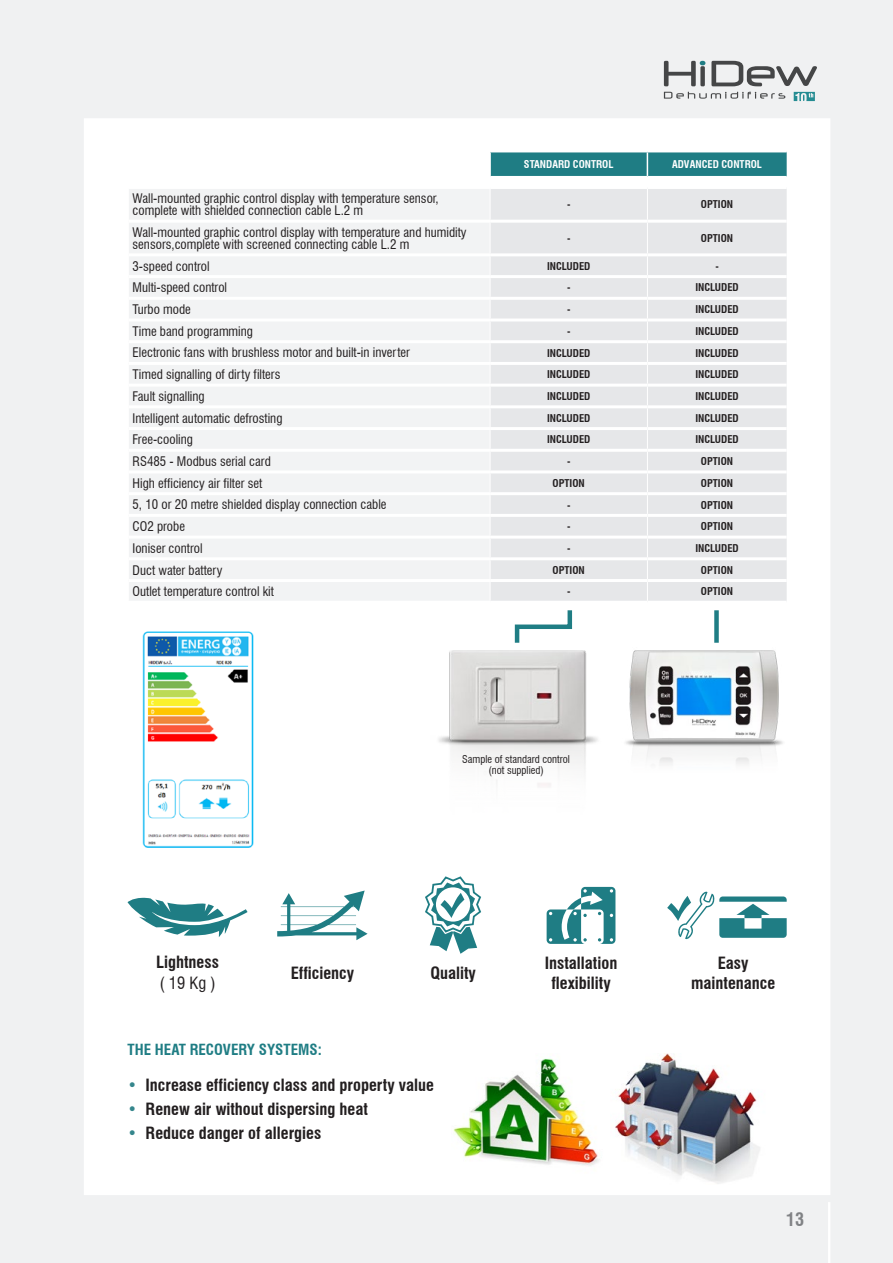
<style>
.page{position:relative;width:893px;height:1263px;background:#f0f1f2}
.page>*{position:absolute;margin:0;border:0;box-sizing:border-box;transform-origin:0 0}
.t1{font:700 condensed 18px "Swiss 721 BT";color:#808285}
.t2{font:700 condensed 16.5px/19.5px "Swiss 721 BT";color:#231f20;text-align:center}
.t3{font:condensed 16.5px "Swiss 721 BT";color:#231f20}
.t4{font:700 condensed 15px "Swiss 721 BT";color:#1f7d84}
.t5{font:condensed 12.9px/12px "Swiss 721 BT";color:#231f20}
.t6{font:700 condensed 10.5px "Swiss 721 BT";color:#231f20}
.t7{font:condensed 10.5px/11.4px "Swiss 721 BT";color:#231f20;text-align:center}
.t8{font:700 condensed 10.5px "Swiss 721 BT";color:#fff}
.s1{font-weight:400;color:#35868c}
</style>
<div class="page">
<div style="left:84px;top:118px;width:746px;height:1077px;background:#fff"></div>
<hr style="left:828px;top:1202px;width:2px;height:61px;background:#fff">
<svg style="left:664px;top:92px;width:121px;height:7px"></svg>
<svg style="left:664px;top:61px;width:41px;height:25px"></svg>
<svg style="left:711px;top:61px;width:106px;height:25px"></svg>
<svg style="left:794px;top:92px;width:21px;height:9px"></svg>
<img style="left:438px;top:650px;width:160px;height:137px">
<svg style="left:514px;top:610px;width:59px;height:33px"></svg>
<div style="left:714px;top:610px;width:5px;height:33px;background:#1f7d84"></div>
<img style="left:625px;top:650px;width:158px;height:115px">
<img style="left:142px;top:631px;width:112px;height:217px">
<svg style="left:128px;top:898px;width:120px;height:39px"></svg>
<svg style="left:425px;top:876px;width:56px;height:78px"></svg>
<svg style="left:667px;top:891px;width:120px;height:49px"></svg>
<svg style="left:277px;top:890px;width:91px;height:50px"></svg>
<svg style="left:547px;top:887px;width:68px;height:57px"></svg>
<div style="left:129px;top:189px;width:360px;height:411px;background:#f2f3f4"></div>
<div style="left:491px;top:189px;width:296px;height:412px;background:#e6e7e9"></div>
<svg style="left:490px;top:152px;width:297px;height:24px;background:#258087"></svg>
<hr style="left:647px;top:189px;width:1px;height:31px;background:#fff">
<hr style="left:647px;top:223px;width:1px;height:30px;background:#fff">
<svg style="left:490px;top:256px;width:1px;height:345px"></svg>
<svg style="left:647px;top:256px;width:1px;height:345px"></svg>
<hr style="left:129px;top:220px;width:361px;height:3px;background:#fff">
<hr style="left:490px;top:220px;width:157px;height:3px;background:#fff">
<hr style="left:647px;top:220px;width:140px;height:3px;background:#fff">
<hr style="left:129px;top:253px;width:361px;height:3px;background:#fff">
<hr style="left:490px;top:253px;width:157px;height:3px;background:#fff">
<hr style="left:647px;top:253px;width:140px;height:3px;background:#fff">
<hr style="left:129px;top:275px;width:361px;height:3px;background:#fff">
<hr style="left:490px;top:275px;width:157px;height:3px;background:#fff">
<hr style="left:647px;top:275px;width:140px;height:3px;background:#fff">
<hr style="left:129px;top:297px;width:361px;height:3px;background:#fff">
<hr style="left:490px;top:297px;width:157px;height:3px;background:#fff">
<hr style="left:647px;top:297px;width:140px;height:3px;background:#fff">
<hr style="left:129px;top:318px;width:361px;height:3px;background:#fff">
<hr style="left:490px;top:318px;width:157px;height:3px;background:#fff">
<hr style="left:647px;top:318px;width:140px;height:3px;background:#fff">
<hr style="left:129px;top:340px;width:361px;height:3px;background:#fff">
<hr style="left:490px;top:340px;width:157px;height:3px;background:#fff">
<hr style="left:647px;top:340px;width:140px;height:3px;background:#fff">
<hr style="left:129px;top:362px;width:361px;height:3px;background:#fff">
<hr style="left:490px;top:362px;width:157px;height:3px;background:#fff">
<hr style="left:647px;top:362px;width:140px;height:3px;background:#fff">
<hr style="left:129px;top:384px;width:361px;height:3px;background:#fff">
<hr style="left:490px;top:384px;width:157px;height:3px;background:#fff">
<hr style="left:647px;top:384px;width:140px;height:3px;background:#fff">
<hr style="left:129px;top:405px;width:361px;height:3px;background:#fff">
<hr style="left:490px;top:405px;width:157px;height:3px;background:#fff">
<hr style="left:647px;top:405px;width:140px;height:3px;background:#fff">
<hr style="left:129px;top:427px;width:361px;height:3px;background:#fff">
<hr style="left:490px;top:427px;width:157px;height:3px;background:#fff">
<hr style="left:647px;top:427px;width:140px;height:3px;background:#fff">
<hr style="left:129px;top:449px;width:361px;height:3px;background:#fff">
<hr style="left:490px;top:449px;width:157px;height:3px;background:#fff">
<hr style="left:647px;top:449px;width:140px;height:3px;background:#fff">
<hr style="left:129px;top:470px;width:361px;height:3px;background:#fff">
<hr style="left:490px;top:470px;width:157px;height:3px;background:#fff">
<hr style="left:647px;top:470px;width:140px;height:3px;background:#fff">
<hr style="left:129px;top:492px;width:361px;height:3px;background:#fff">
<hr style="left:490px;top:492px;width:157px;height:3px;background:#fff">
<hr style="left:647px;top:492px;width:140px;height:3px;background:#fff">
<hr style="left:129px;top:514px;width:361px;height:3px;background:#fff">
<hr style="left:490px;top:514px;width:157px;height:3px;background:#fff">
<hr style="left:647px;top:514px;width:140px;height:3px;background:#fff">
<hr style="left:129px;top:536px;width:361px;height:3px;background:#fff">
<hr style="left:490px;top:536px;width:157px;height:3px;background:#fff">
<hr style="left:647px;top:536px;width:140px;height:3px;background:#fff">
<hr style="left:129px;top:557px;width:361px;height:3px;background:#fff">
<hr style="left:490px;top:557px;width:157px;height:3px;background:#fff">
<hr style="left:647px;top:557px;width:140px;height:3px;background:#fff">
<hr style="left:129px;top:579px;width:361px;height:3px;background:#fff">
<hr style="left:490px;top:579px;width:157px;height:3px;background:#fff">
<hr style="left:647px;top:579px;width:140px;height:3px;background:#fff">
<img style="left:615px;top:1053px;width:145px;height:131px">
<img style="left:453px;top:1058px;width:146px;height:108px">
<p class="t8" style="left:524px;top:158px;width:91px">STANDARD CONTROL</p>
<p class="t8" style="left:672px;top:158px;width:91px">ADVANCED CONTROL</p>
<p class="t5" style="left:133px;top:192px;width:308px">Wall-mounted graphic control display with temperature sensor, complete with shielded connection cable L.2 m</p>
<p class="t6" style="left:567px;top:198px;width:5px">-</p>
<p class="t6" style="left:701px;top:198px;width:34px">OPTION</p>
<p class="t5" style="left:133px;top:226px;width:336px">Wall-mounted graphic control display with temperature and humidity sensors,complete with screened connecting cable L.2 m</p>
<p class="t6" style="left:567px;top:232px;width:5px">-</p>
<p class="t6" style="left:701px;top:232px;width:34px">OPTION</p>
<p class="t5" style="left:133px;top:260px;width:79px">3-speed control</p>
<p class="t6" style="left:547px;top:260px;width:45px">INCLUDED</p>
<p class="t6" style="left:715px;top:260px;width:5px">-</p>
<p class="t5" style="left:133px;top:282px;width:96px">Multi-speed control</p>
<p class="t6" style="left:567px;top:281px;width:5px">-</p>
<p class="t6" style="left:695px;top:281px;width:45px">INCLUDED</p>
<p class="t5" style="left:133px;top:303px;width:60px">Turbo mode</p>
<p class="t6" style="left:567px;top:303px;width:5px">-</p>
<p class="t6" style="left:695px;top:303px;width:45px">INCLUDED</p>
<p class="t5" style="left:133px;top:325px;width:122px">Time band programming</p>
<p class="t6" style="left:567px;top:325px;width:5px">-</p>
<p class="t6" style="left:695px;top:325px;width:45px">INCLUDED</p>
<p class="t5" style="left:133px;top:347px;width:279px">Electronic fans with brushless motor and built-in inverter</p>
<p class="t6" style="left:547px;top:346px;width:45px">INCLUDED</p>
<p class="t6" style="left:695px;top:346px;width:45px">INCLUDED</p>
<p class="t5" style="left:133px;top:368px;width:149px">Timed signalling of dirty filters</p>
<p class="t6" style="left:547px;top:368px;width:45px">INCLUDED</p>
<p class="t6" style="left:695px;top:368px;width:45px">INCLUDED</p>
<p class="t5" style="left:133px;top:390px;width:74px">Fault signalling</p>
<p class="t6" style="left:547px;top:390px;width:45px">INCLUDED</p>
<p class="t6" style="left:695px;top:390px;width:45px">INCLUDED</p>
<p class="t5" style="left:133px;top:412px;width:151px">Intelligent automatic defrosting</p>
<p class="t6" style="left:547px;top:412px;width:45px">INCLUDED</p>
<p class="t6" style="left:695px;top:412px;width:45px">INCLUDED</p>
<p class="t5" style="left:133px;top:434px;width:62px">Free-cooling</p>
<p class="t6" style="left:547px;top:433px;width:45px">INCLUDED</p>
<p class="t6" style="left:695px;top:433px;width:45px">INCLUDED</p>
<p class="t5" style="left:133px;top:455px;width:140px">RS485 - Modbus serial card</p>
<p class="t6" style="left:567px;top:455px;width:5px">-</p>
<p class="t6" style="left:701px;top:455px;width:34px">OPTION</p>
<p class="t5" style="left:133px;top:477px;width:131px">High efficiency air filter set</p>
<p class="t6" style="left:553px;top:477px;width:34px">OPTION</p>
<p class="t6" style="left:701px;top:477px;width:34px">OPTION</p>
<p class="t5" style="left:133px;top:499px;width:256px">5, 10 or 20 metre shielded display connection cable</p>
<p class="t6" style="left:567px;top:498px;width:5px">-</p>
<p class="t6" style="left:701px;top:498px;width:34px">OPTION</p>
<p class="t5" style="left:133px;top:520px;width:54px">CO2 probe</p>
<p class="t6" style="left:567px;top:520px;width:5px">-</p>
<p class="t6" style="left:701px;top:520px;width:34px">OPTION</p>
<p class="t5" style="left:133px;top:542px;width:71px">Ioniser control</p>
<p class="t6" style="left:567px;top:542px;width:5px">-</p>
<p class="t6" style="left:695px;top:542px;width:45px">INCLUDED</p>
<p class="t5" style="left:133px;top:564px;width:91px">Duct water battery</p>
<p class="t6" style="left:553px;top:563px;width:34px">OPTION</p>
<p class="t6" style="left:701px;top:563px;width:34px">OPTION</p>
<p class="t5" style="left:133px;top:586px;width:143px">Outlet temperature control kit</p>
<p class="t6" style="left:567px;top:585px;width:5px">-</p>
<p class="t6" style="left:701px;top:585px;width:34px">OPTION</p>
<p class="t7" style="left:462px;top:753px;width:109px">Sample of standard control (not supplied)</p>
<p class="t2" style="left:156px;top:953px;width:64px">Lightness</p>
<p class="t3" style="left:160px;top:973px;width:58px">( 19 Kg )</p>
<p class="t2" style="left:291px;top:963px;width:65px">Efficiency</p>
<p class="t2" style="left:430px;top:963px;width:47px">Quality</p>
<p class="t2" style="left:545px;top:953px;width:74px">Installation flexibility</p>
<p class="t2" style="left:691px;top:953px;width:86px">Easy maintenance</p>
<p class="t4" style="left:128px;top:1041px;width:196px">THE HEAT RECOVERY SYSTEMS:</p>
<p class="t2" style="left:128px;top:1076px;width:308px"><span class="s1">•</span> Increase efficiency class and property value</p>
<p class="t2" style="left:128px;top:1100px;width:242px"><span class="s1">•</span> Renew air without dispersing heat</p>
<p class="t2" style="left:128px;top:1124px;width:195px"><span class="s1">•</span> Reduce danger of allergies</p>
<h1 class="t1" style="left:786px;top:1208px;width:19px">13</h1>
</div>
